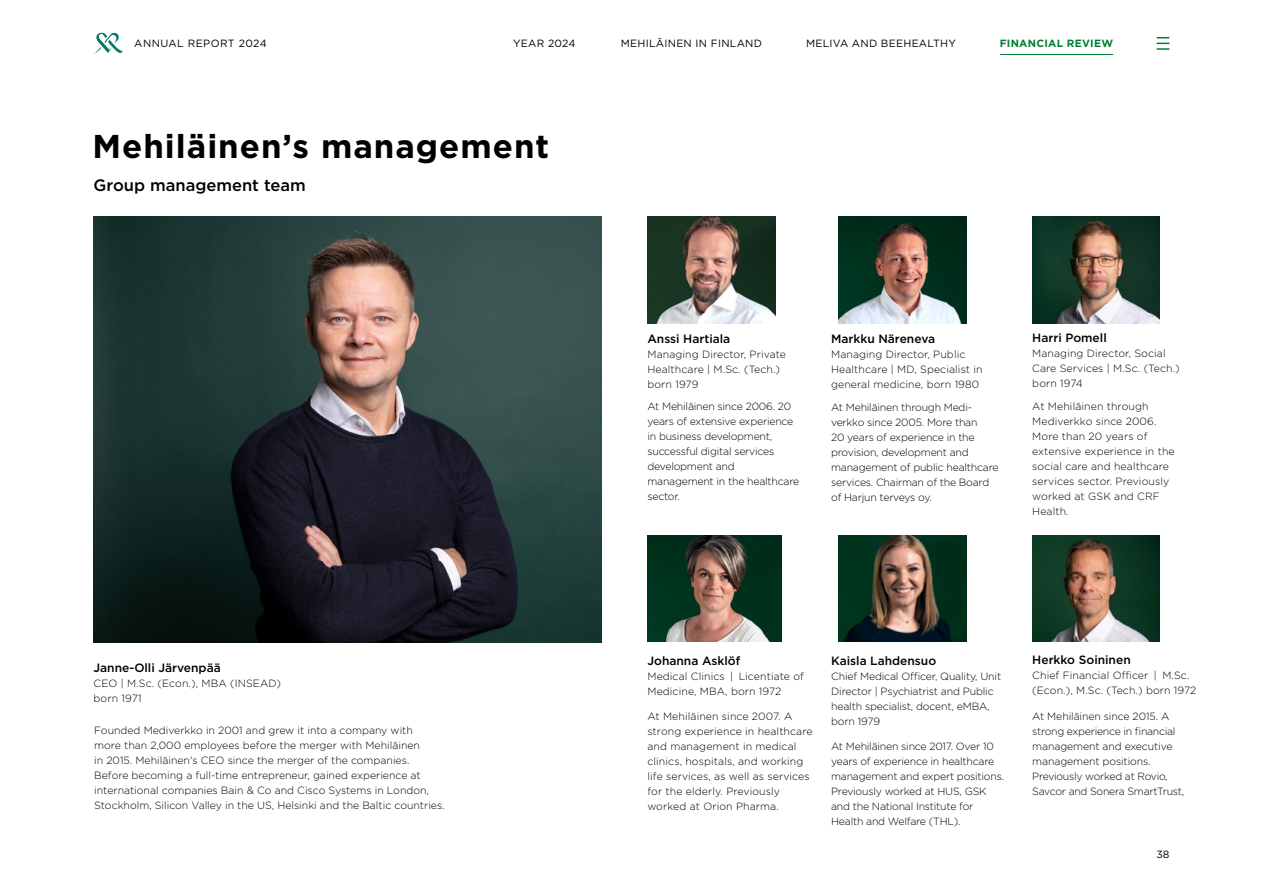
<style>
.page{position:relative;width:1263px;height:893px;background:#fff}
.page>*{position:absolute;margin:0;border:0;box-sizing:border-box;transform-origin:0 0}
.t1{font:700 33px "Gotham";letter-spacing:.03em;color:#000}
.t2{font:500 16.5px "Gotham";color:#000}
.t3{font:500 12px "Gotham";color:#000}
.t4{font:300 10.5px/15px "Gotham";letter-spacing:-.01em;color:#000}
.t5{font:300 10.5px/15px "Gotham";letter-spacing:.01em;color:#000}
.t6{font:10.5px "Gotham";letter-spacing:.025em;color:#000}
.t7{font:700 10.5px "Gotham";letter-spacing:.025em;color:#007e32}
</style>
<div class="page">
<img style="left:647px;top:217px;width:128px;height:106px">
<img style="left:838px;top:217px;width:128px;height:106px">
<img style="left:1032px;top:217px;width:128px;height:106px">
<img style="left:647px;top:535px;width:134px;height:107px">
<img style="left:1032px;top:535px;width:128px;height:107px">
<img style="left:838px;top:535px;width:128px;height:107px">
<img style="left:94px;top:217px;width:508px;height:426px">
<svg style="left:94px;top:32px;width:29px;height:22px"></svg>
<svg style="left:1157px;top:37px;width:12px;height:13px"></svg>
<hr style="left:1000px;top:54px;width:113px;height:1px;background:#007e32">
<p class="t6" style="left:134px;top:37px;width:134px">ANNUAL REPORT 2024</p>
<p class="t6" style="left:513px;top:37px;width:64px">YEAR 2024</p>
<p class="t6" style="left:621px;top:37px;width:143px">MEHILÄINEN IN FINLAND</p>
<p class="t6" style="left:806px;top:37px;width:151px">MELIVA AND BEEHEALTHY</p>
<p class="t7" style="left:1000px;top:36px;width:115px">FINANCIAL REVIEW</p>
<h1 class="t1" style="left:92px;top:125px;width:458px">Mehiläinen’s management</h1>
<h2 class="t2" style="left:94px;top:174px;width:214px">Group management team</h2>
<p class="t3" style="left:94px;top:660px;width:129px">Janne-Olli Järvenpää</p>
<p class="t5" style="left:94px;top:676px;width:189px">CEO | M.Sc. (Econ.), MBA (INSEAD) born 1971</p>
<p class="t4" style="left:94px;top:723px;width:352px">Founded Mediverkko in 2001 and grew it into a company with<br>more than 2,000 employees before the merger with Mehiläinen<br>in 2015. Mehiläinen's CEO since the merger of the companies.<br>Before becoming a full-time entrepreneur, gained experience at international companies Bain &amp; Co and Cisco Systems in London, Stockholm, Silicon Valley in the US, Helsinki and the Baltic countries.</p>
<p class="t3" style="left:647px;top:331px;width:84px">Anssi Hartiala</p>
<p class="t5" style="left:647px;top:347px;width:140px">Managing Director, Private<br>Healthcare | M.Sc. (Tech.) born 1979</p>
<p class="t4" style="left:647px;top:399px;width:153px">At Mehiläinen since 2006. 20 years of extensive experience in business development, successful digital services development and management in the healthcare sector.</p>
<p class="t4" style="left:831px;top:399px;width:169px">At Mehiläinen through Medi&shy;verkko since 2005. More than<br>20 years of experience in the provision, development and management of public healthcare services. Chairman of the Board of Harjun terveys oy.</p>
<p class="t3" style="left:831px;top:331px;width:106px">Markku Näreneva</p>
<p class="t5" style="left:831px;top:347px;width:153px">Managing Director, Public<br>Healthcare | MD, Specialist in general medicine, born 1980</p>
<p class="t3" style="left:1032px;top:330px;width:76px">Harri Pomell</p>
<p class="t5" style="left:1032px;top:346px;width:149px">Managing Director, Social<br>Care Services | M.Sc. (Tech.) born 1974</p>
<p class="t5" style="left:1032px;top:399px;width:144px">At Mehiläinen through<br>Mediverkko since 2006.<br>More than 20 years of extensive experience in the social care and healthcare services sector. Previously worked at GSK and CRF<br>Health.</p>
<p class="t3" style="left:647px;top:652px;width:94px">Johanna Asklöf</p>
<p class="t5" style="left:647px;top:668px;width:158px">Medical Clinics | Licentiate of<br>Medicine, MBA, born 1972</p>
<p class="t5" style="left:647px;top:708px;width:167px">At Mehiläinen since 2007. A strong experience in healthcare and management in medical clinics, hospitals, and working life services, as well as services for the elderly. Previously worked at Orion Pharma.</p>
<p class="t3" style="left:831px;top:652px;width:107px">Kaisla Lahdensuo</p>
<p class="t4" style="left:831px;top:668px;width:172px">Chief Medical Officer, Quality, Unit<br>Director | Psychiatrist and Public health specialist, docent, eMBA, born 1979</p>
<p class="t4" style="left:831px;top:739px;width:174px">At Mehiläinen since 2017. Over 10 years of experience in healthcare management and expert positions.<br>Previously worked at HUS, GSK and the National Institute for<br>Health and Welfare (THL).</p>
<p class="t3" style="left:1032px;top:652px;width:100px">Herkko Soininen</p>
<p class="t5" style="left:1032px;top:668px;width:166px">Chief Financial Officer | M.Sc. (Econ.), M.Sc. (Tech.) born 1972</p>
<p class="t4" style="left:1032px;top:709px;width:153px">At Mehiläinen since 2015. A strong experience in financial management and executive management positions.<br>Previously worked at Rovio,<br>Savcor and Sonera SmartTrust,</p>
<p class="t6" style="left:1156px;top:847px;width:15px">38</p>
</div>
